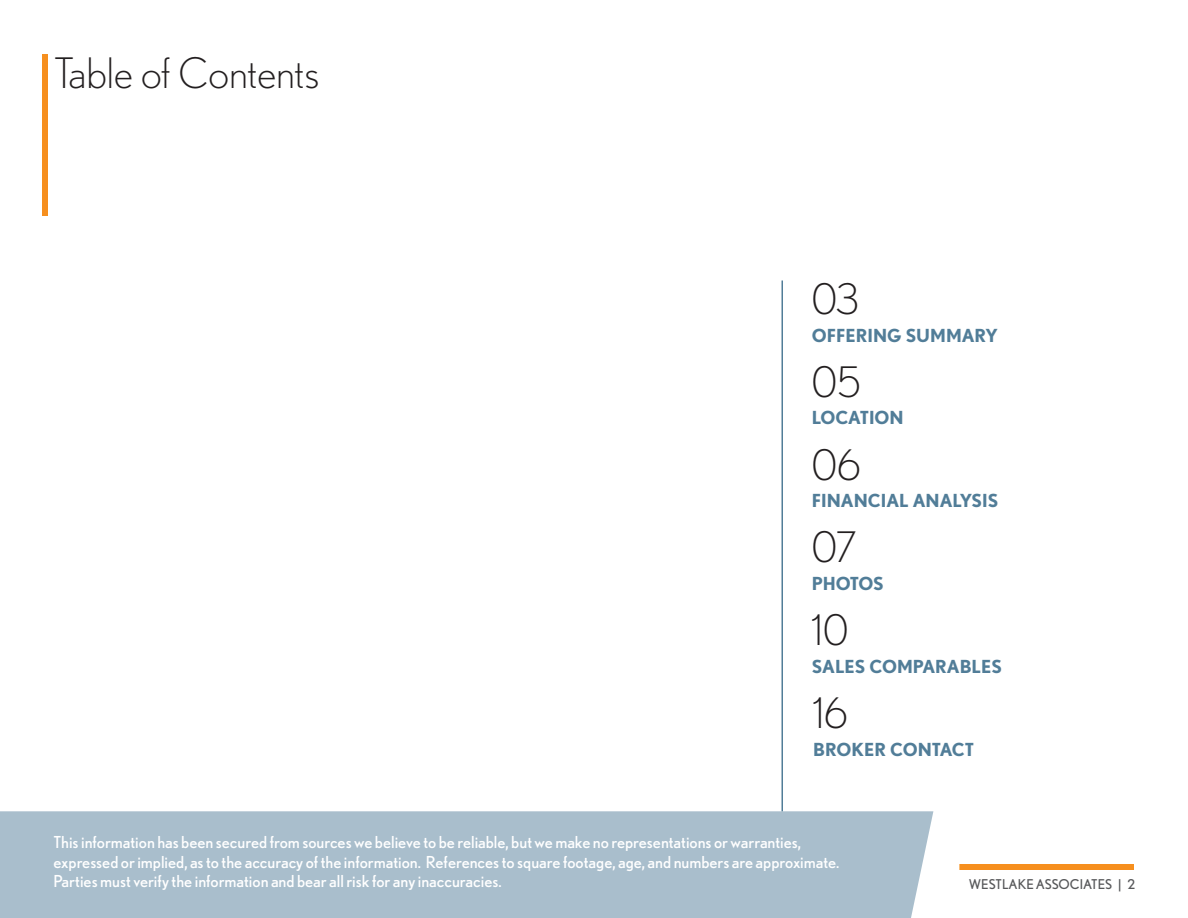
<style>
.page{position:relative;width:1188px;height:918px;background:#fff}
.page>*{position:absolute;margin:0;border:0;box-sizing:border-box;transform-origin:0 0}
.t1{font:300 42px "Nobel";color:#231f20}
.t2{font:700 18px "Nobel";color:#517d98}
.t3{font:16.5px/19.8px "Nobel";color:#fff}
.t4{font:13.5px "Nobel";color:#57585a}
</style>
<div class="page">
<div style="left:42px;top:54px;width:6px;height:162px;background:#f68f1e"></div>
<div style="left:959px;top:864px;width:175px;height:6px;background:#f68f1e"></div>
<hr style="left:782px;top:280px;width:1px;height:531px;background:#517d98">
<div style="left:0;top:811px;width:933px;height:107px;background:#a9becc"></div>
<p class="t1" style="left:54px;top:49px;width:267px">Table of Contents</p>
<p class="t1" style="left:812px;top:275px;width:49px">03</p>
<p class="t2" style="left:812px;top:324px;width:188px">OFFERING SUMMARY</p>
<p class="t1" style="left:812px;top:358px;width:51px">05</p>
<p class="t2" style="left:812px;top:407px;width:93px">LOCATION</p>
<p class="t1" style="left:812px;top:441px;width:51px">06</p>
<p class="t2" style="left:812px;top:490px;width:188px">FINANCIAL ANALYSIS</p>
<p class="t1" style="left:812px;top:523px;width:47px">07</p>
<p class="t2" style="left:812px;top:573px;width:74px">PHOTOS</p>
<p class="t1" style="left:812px;top:606px;width:38px">10</p>
<p class="t2" style="left:812px;top:656px;width:192px">SALES COMPARABLES</p>
<p class="t1" style="left:813px;top:689px;width:36px">16</p>
<p class="t2" style="left:813px;top:738px;width:162px">BROKER CONTACT</p>
<p class="t3" style="left:53px;top:832px;width:749px">This information has been secured from sources we believe to be reliable, but we make no representations or warranties,</p>
<p class="t3" style="left:53px;top:852px;width:788px">expressed or implied, as to the accuracy of the information. References to square footage, age, and numbers are approximate.<br>Parties must verify the information and bear all risk for any inaccuracies.</p>
<p class="t4" style="left:969px;top:877px;width:168px">WESTLAKE ASSOCIATES | 2</p>
</div>
